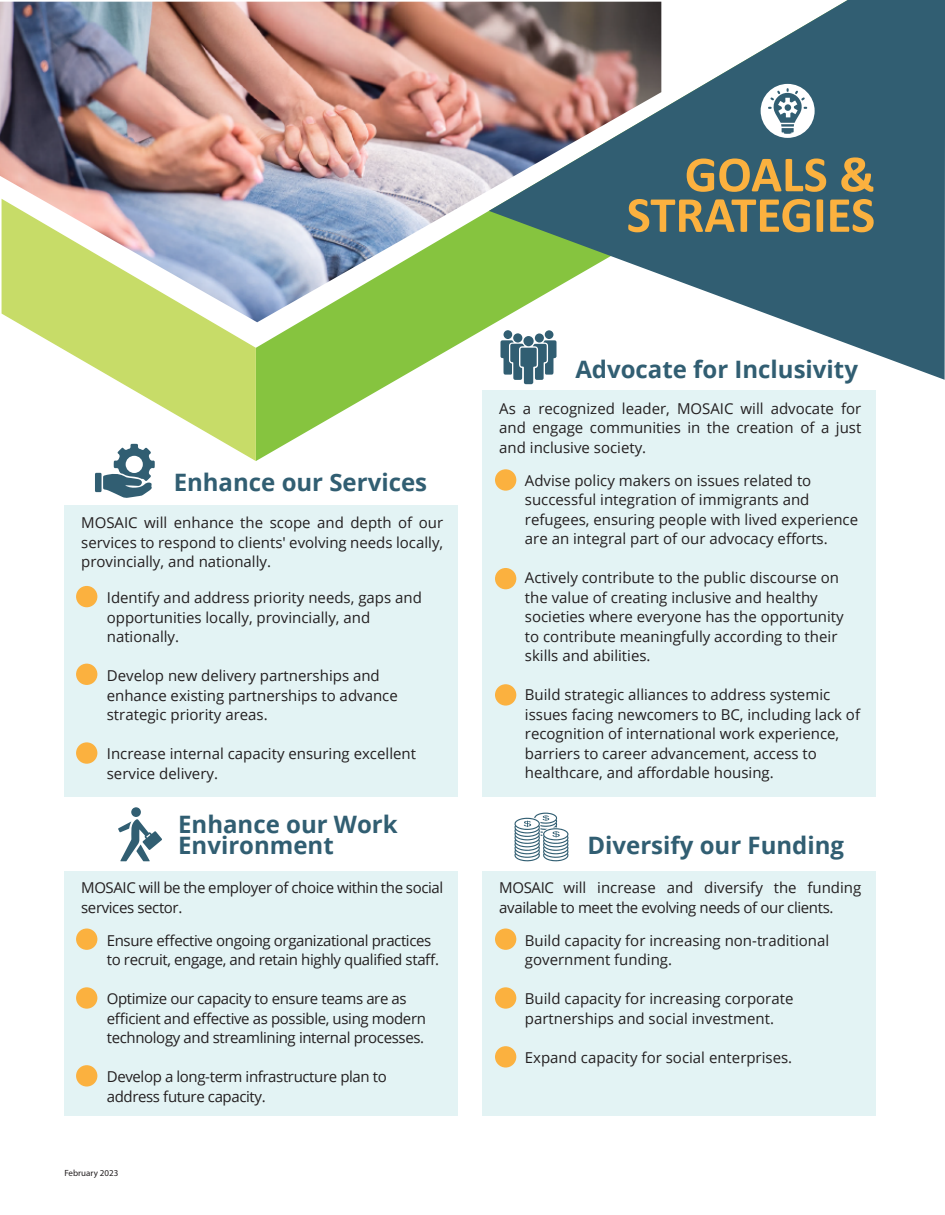
<style>
.page{position:relative;width:945px;height:1215px;background:#fff}
.page>*{position:absolute;margin:0;border:0;box-sizing:border-box;transform-origin:0 0}
.t1{font:700 51px/40.5px "Calibri";color:#fbb13f;text-align:right}
.t2{font:700 24px/21px "Open Sans";color:#315e72}
.t3{font:15px/19.5px "Open Sans";color:#231f20}
.t4{font:15px/19.5px "Open Sans";letter-spacing:-.025em;color:#231f20}
.t5{font:9px "Myriad Pro";color:#231f20}
</style>
<div class="page">
<svg style="left:256px;top:1px;width:276px;height:460px"></svg>
<svg style="left:16px;top:322px;width:240px;height:139px"></svg>
<svg style="left:489px;top:0;width:456px;height:380px;fill:#315e72"></svg>
<div style="left:761px;top:84px;width:54px;height:54px;background:#fff;border-radius:50%"></div>
<svg style="left:768px;top:88px;width:39px;height:46px"></svg>
<div style="left:785px;top:104px;width:6px;height:7px;background:#315e72;border-radius:50%"></div>
<svg style="left:500px;top:340px;width:57px;height:44px"></svg>
<div style="left:523px;top:336px;width:11px;height:10px;background:#315e72;border-radius:50%"></div>
<div style="left:513px;top:333px;width:9px;height:10px;background:#315e72;border-radius:50%"></div>
<div style="left:535px;top:333px;width:9px;height:10px;background:#315e72;border-radius:50%"></div>
<div style="left:503px;top:330px;width:9px;height:9px;background:#315e72;border-radius:50%"></div>
<div style="left:545px;top:330px;width:9px;height:9px;background:#315e72;border-radius:50%"></div>
<div style="left:483px;top:390px;width:393px;height:407px;background:#e3f3f4"></div>
<svg style="left:95px;top:444px;width:60px;height:54px"></svg>
<div style="left:65px;top:505px;width:393px;height:292px;background:#e3f3f4"></div>
<div style="left:131px;top:807px;width:10px;height:10px;background:#315e72;border-radius:50%"></div>
<svg style="left:118px;top:819px;width:44px;height:42px"></svg>
<div style="left:65px;top:872px;width:393px;height:244px;background:#e3f3f4"></div>
<svg style="left:514px;top:813px;width:55px;height:48px"></svg>
<div style="left:483px;top:872px;width:393px;height:244px;background:#e3f3f4"></div>
<img style="left:0;top:2px;width:661px;height:320px">
<div style="left:495px;top:469px;width:21px;height:22px;background:#fbb13f;border-radius:50%"></div>
<div style="left:495px;top:568px;width:21px;height:21px;background:#fbb13f;border-radius:50%"></div>
<div style="left:495px;top:684px;width:21px;height:22px;background:#fbb13f;border-radius:50%"></div>
<div style="left:76px;top:586px;width:21px;height:21px;background:#fbb13f;border-radius:50%"></div>
<div style="left:76px;top:664px;width:21px;height:21px;background:#fbb13f;border-radius:50%"></div>
<div style="left:76px;top:742px;width:21px;height:22px;background:#fbb13f;border-radius:50%"></div>
<div style="left:76px;top:929px;width:21px;height:21px;background:#fbb13f;border-radius:50%"></div>
<div style="left:76px;top:987px;width:21px;height:22px;background:#fbb13f;border-radius:50%"></div>
<div style="left:76px;top:1065px;width:21px;height:22px;background:#fbb13f;border-radius:50%"></div>
<div style="left:495px;top:929px;width:21px;height:21px;background:#fbb13f;border-radius:50%"></div>
<div style="left:495px;top:987px;width:21px;height:22px;background:#fbb13f;border-radius:50%"></div>
<div style="left:495px;top:1046px;width:21px;height:22px;background:#fbb13f;border-radius:50%"></div>
<h1 class="t1" style="left:627px;top:153px;width:250px">GOALS &amp;<br>STRATEGIES</h1>
<h2 class="t2" style="left:575px;top:358px;width:284px">Advocate for Inclusivity</h2>
<p class="t3" style="left:499px;top:398px;width:364px;text-align:justify">As a recognized leader, MOSAIC will advocate for and engage communities in the creation of a just and inclusive society.</p>
<h2 class="t2" style="left:174px;top:471px;width:255px">Enhance our Services</h2>
<p class="t3" style="left:525px;top:470px;width:335px">Advise policy makers on issues related to successful integration of immigrants and refugees, ensuring people with lived experience are an integral part of our advocacy efforts.</p>
<p class="t3" style="left:525px;top:568px;width:320px">Actively contribute to the public discourse on the value of creating inclusive and healthy societies where everyone has the opportunity to contribute meaningfully according to their skills and abilities.</p>
<p class="t3" style="left:525px;top:685px;width:337px">Build strategic alliances to address systemic issues facing newcomers to BC, including lack of recognition of international work experience, barriers to career advancement, access to healthcare, and affordable housing.</p>
<p class="t3" style="left:81px;top:512px;width:364px;text-align:justify">MOSAIC will enhance the scope and depth of our services to respond to clients' evolving needs locally, provincially, and nationally.</p>
<p class="t3" style="left:107px;top:587px;width:317px">Identify and address priority needs, gaps and opportunities locally, provincially, and nationally.</p>
<p class="t3" style="left:107px;top:665px;width:293px">Develop new delivery partnerships and enhance existing partnerships to advance strategic priority areas.</p>
<p class="t3" style="left:107px;top:743px;width:311px">Increase internal capacity ensuring excellent service delivery.</p>
<h2 class="t2" style="left:178px;top:813px;width:221px">Enhance our Work<br>Environment</h2>
<p class="t4" style="left:81px;top:877px;width:364px">MOSAIC will be the employer of choice within the social services sector.</p>
<p class="t4" style="left:107px;top:930px;width:334px">Ensure effective ongoing organizational practices to recruit, engage, and retain highly qualified staff.</p>
<p class="t4" style="left:107px;top:989px;width:321px">Optimize our capacity to ensure teams are as efficient and effective as possible, using modern technology and streamlining internal processes.</p>
<p class="t4" style="left:107px;top:1067px;width:282px">Develop a long-term infrastructure plan to address future capacity.</p>
<p class="t5" style="left:65px;top:1167px;width:55px">February 2023</p>
<h2 class="t2" style="left:587px;top:834px;width:258px">Diversify our Funding</h2>
<p class="t4" style="left:499px;top:877px;width:364px">MOSAIC will increase and diversify the funding available to meet the evolving needs of our clients.</p>
<p class="t3" style="left:525px;top:930px;width:306px">Build capacity for increasing non-traditional government funding.</p>
<p class="t3" style="left:525px;top:989px;width:270px">Build capacity for increasing corporate partnerships and social investment.</p>
<p class="t3" style="left:525px;top:1047px;width:269px">Expand capacity for social enterprises.</p>
</div>
